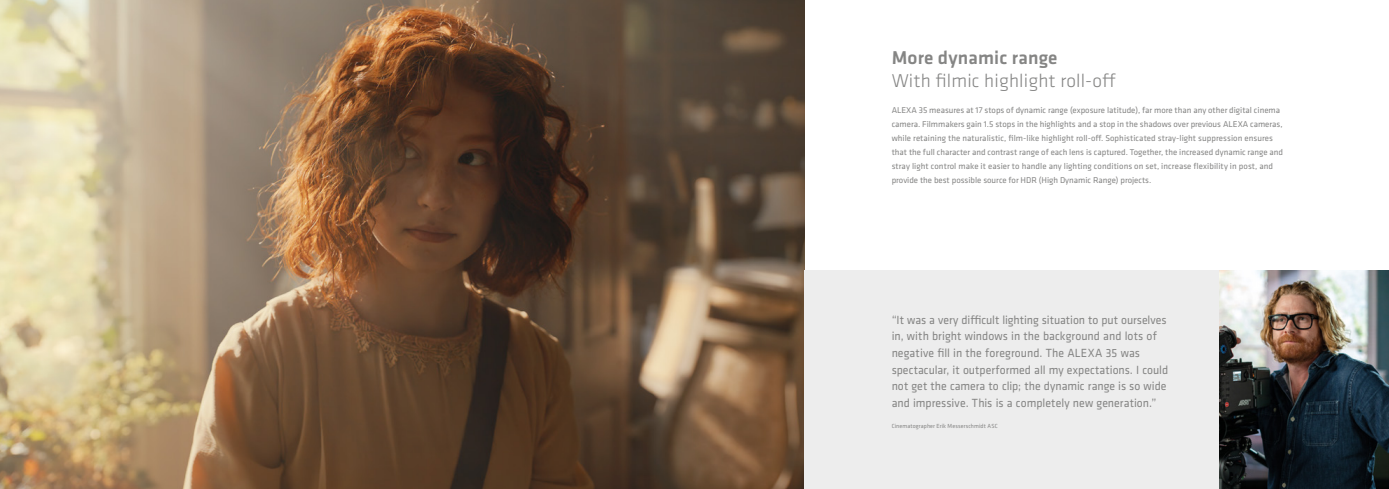
<style>
.page{position:relative;width:1389px;height:489px;background:#fff}
.page>*{position:absolute;margin:0;border:0;box-sizing:border-box;transform-origin:0 0}
.t1{font:300 19.25px "Klavika";letter-spacing:.01em;color:#858584}
.t2{font:500 19.25px "Klavika";letter-spacing:.01em;color:#858584}
.t3{font:12.25px/16.6px "Klavika";color:#858584;scale:.96 1}
.t4{font:8.75px/14px "Klavika";color:#858584}
.t5{font:6.12px "Klavika";letter-spacing:.02em;color:#858584;scale:.96 1}
</style>
<div class="page">
<img style="left:0;top:0;width:805px;height:489px">
<div style="left:805px;top:271px;width:414px;height:218px;background:#ededed"></div>
<img style="left:1219px;top:271px;width:170px;height:218px">
<h1 class="t2" style="left:892px;top:45px;width:167px">More dynamic range</h1>
<h1 class="t1" style="left:892px;top:69px;width:226px">With filmic highlight roll-off</h1>
<p class="t4" style="left:892px;top:102px;width:393px">ALEXA 35 measures at 17 stops of dynamic range (exposure latitude), far more than any other digital cinema camera. Filmmakers gain 1.5 stops in the highlights and a stop in the shadows over previous ALEXA cameras, while retaining the naturalistic, film-like highlight roll-off. Sophisticated stray-light suppression ensures that the full character and contrast range of each lens is captured. Together, the increased dynamic range and stray light control make it easier to handle any lighting conditions on set, increase flexibility in post, and provide the best possible source for HDR (High Dynamic Range) projects.</p>
<p class="t3" style="left:892px;top:311px;width:290px">“It was a very difficult lighting situation to put ourselves in, with bright windows in the background and lots of negative fill in the foreground. The ALEXA 35 was spectacular, it outperformed all my expectations. I could not get the camera to clip; the dynamic range is so wide and impressive. This is a completely new generation.”</p>
<p class="t5" style="left:892px;top:422px;width:112px">Cinematographer Erik Messerschmidt ASC</p>
</div>
